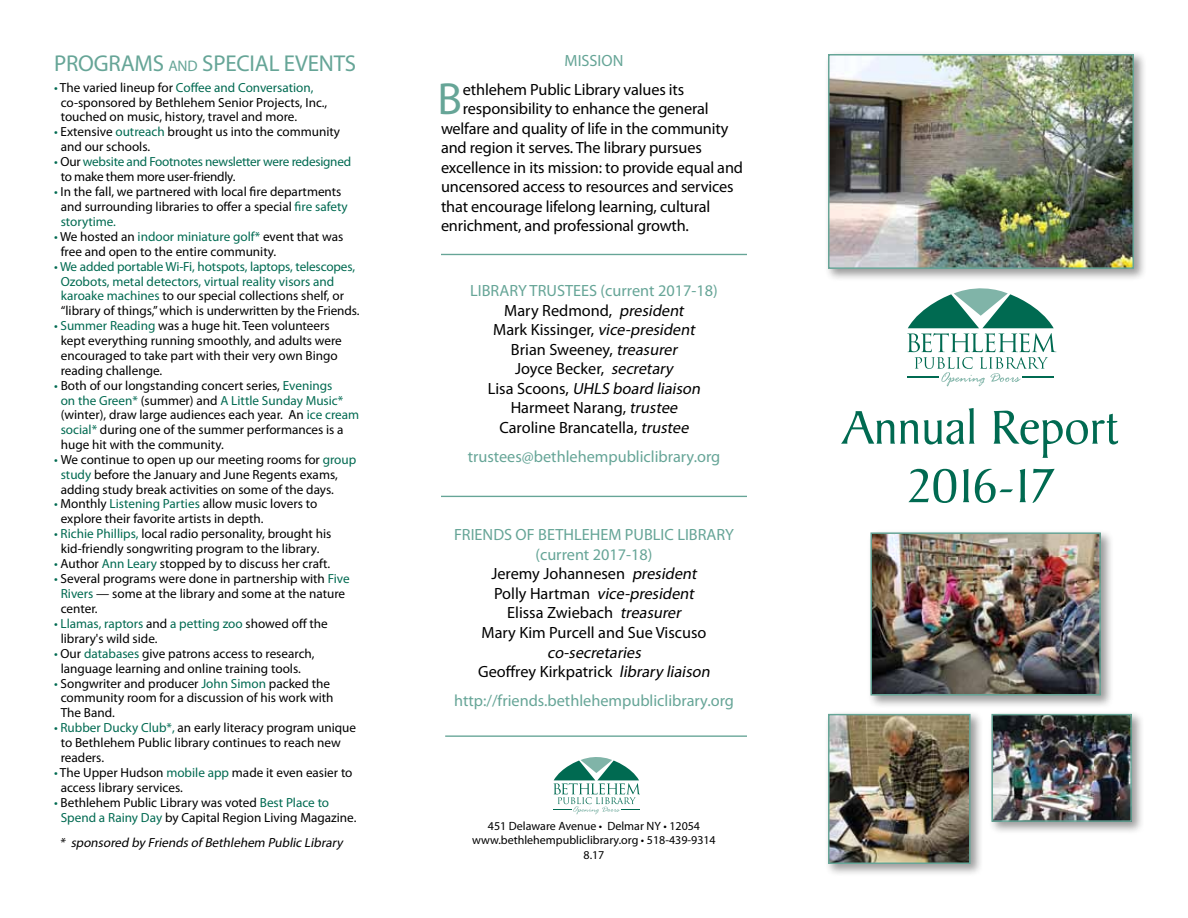
<style>
.page{position:relative;width:1188px;height:918px;background:#fff}
.page>*{position:absolute;margin:0;border:0;box-sizing:border-box;transform-origin:0 0}
.t1{font:51px/58.5px "Baker Signet";color:#006a51;text-align:center}
.t2{font:45.3px "Myriad Pro";color:#66a597}
.t3{font:22.95px "Myriad Pro";letter-spacing:-.01em;color:#66a597}
.t4{font:16.35px/19.5px "Myriad Pro";letter-spacing:-.01em;color:#000;text-align:center}
.t5{font:16.35px "Myriad Pro";color:#66a597}
.t6{font:italic 16.35px/19.5px "Myriad Pro";color:#000;text-align:center}
.t7{font:13.2px/14.9px "Myriad Pro";color:#000}
.t8{font:13.2px/14.9px "Myriad Pro";letter-spacing:-.01em;color:#006a51}
.t9{font:italic 13.2px "Myriad Pro";color:#000}
.t10{font:12px/14.4px "Myriad Pro";color:#000;text-align:center}
.s1{font-size:15.3px}
.s2{color:#006a51}
.s3{color:#000}
.s4{color:#66a597}
.s5{font-style:italic}
.s6{font-style:normal}
</style>
<div class="page">
<svg style="left:553px;top:757px;width:87px;height:57px"></svg>
<div style="left:825px;top:51px;width:322px;height:231px;background:#000;opacity:.4"></div>
<img style="left:831px;top:57px;width:300px;height:209px">
<div style="left:828px;top:54px;width:306px;height:215px;border:2px solid #66a597"></div>
<hr style="left:441px;top:496px;width:306px;height:1px;background:#66a597">
<svg style="left:907px;top:288px;width:149px;height:98px"></svg>
<hr style="left:908px;top:377px;width:31px;height:1px;background:#006a51">
<hr style="left:1023px;top:377px;width:31px;height:1px;background:#006a51">
<hr style="left:441px;top:254px;width:306px;height:1px;background:#66a597">
<hr style="left:445px;top:735px;width:302px;height:2px;background:#66a597">
<div style="left:867px;top:529px;width:247px;height:179px;background:#000;opacity:.4"></div>
<img style="left:873px;top:535px;width:225px;height:158px">
<div style="left:870px;top:532px;width:231px;height:164px;border:2px solid #66a597"></div>
<div style="left:825px;top:710px;width:158px;height:167px;background:#000;opacity:.4"></div>
<img style="left:831px;top:717px;width:137px;height:144px">
<div style="left:828px;top:714px;width:143px;height:150px;border:2px solid #66a597"></div>
<div style="left:988px;top:710px;width:157px;height:125px;background:#000;opacity:.4"></div>
<img style="left:994px;top:717px;width:135px;height:102px">
<div style="left:991px;top:714px;width:141px;height:108px;border:2px solid #66a597"></div>
<h3 class="t3" style="left:54px;top:49px;width:304px">PROGRAMS <span class="s1">AND</span> SPECIAL EVENTS</h3>
<p class="t7" style="left:61px;top:80px;width:268px;text-indent:-7px"><span class="s2">•</span> The varied lineup for <span class="s2">Coffee and Conversation, </span>co-sponsored by Bethlehem Senior Projects, Inc., touched on music, history, travel and more.</p>
<p class="t7" style="left:61px;top:124px;width:281px;text-indent:-7px"><span class="s2">•</span> Extensive <span class="s2">outreach</span> brought us into the community and our schools.</p>
<p class="t8" style="left:61px;top:154px;width:292px;text-indent:-7px">• <span class="s3">Our</span> website and Footnotes newsletter were redesigned <span class="s3">to make them more user-friendly.</span></p>
<p class="t7" style="left:61px;top:184px;width:289px;text-indent:-7px"><span class="s2">•</span> In the fall, we partnered with local fire departments and surrounding libraries to offer a special <span class="s2">fire safety storytime.</span></p>
<p class="t7" style="left:61px;top:229px;width:284px;text-indent:-7px"><span class="s2">•</span> We hosted an <span class="s2">indoor miniature golf*</span> event that was free and open to the entire community.</p>
<p class="t8" style="left:61px;top:259px;width:300px;text-indent:-7px">• We added portable Wi-Fi, hotspots, laptops, telescopes, Ozobots, metal detectors, virtual reality visors and karoake machines <span class="s3">to our special collections shelf, or “library of things,” which is underwritten by the Friends.</span></p>
<p class="t7" style="left:61px;top:318px;width:283px;text-indent:-7px"><span class="s2">• Summer Reading</span> was a huge hit. Teen volunteers kept everything running smoothly, and adults were encouraged to take part with their very own Bingo reading challenge.</p>
<p class="t7" style="left:61px;top:378px;width:300px;text-indent:-7px"><span class="s2">•</span> Both of our longstanding concert series, <span class="s2">Evenings<br>on the Green*</span> (summer) and <span class="s2">A Little Sunday Music* </span>(winter), draw large audiences each year. An <span class="s2">ice cream social*</span> during one of the summer performances is a huge hit with the community.</p>
<p class="t7" style="left:61px;top:452px;width:297px;text-indent:-7px"><span class="s2">•</span> We continue to open up our meeting rooms for <span class="s2">group study</span> before the January and June Regents exams, adding study break activities on some of the days.</p>
<p class="t7" style="left:61px;top:496px;width:258px;text-indent:-7px"><span class="s2">•</span> Monthly <span class="s2">Listening Parties</span> allow music lovers to explore their favorite artists in depth.</p>
<p class="t7" style="left:54px;top:526px;width:279px;text-align:center"><span class="s2">• Richie Phillips,</span> local radio personality, brought his kid-friendly songwriting program to the library.</p>
<p class="t7" style="left:54px;top:556px;width:278px"><span class="s2">•</span> Author <span class="s2">Ann Leary</span> stopped by to discuss her craft.</p>
<p class="t7" style="left:61px;top:571px;width:291px;text-indent:-7px"><span class="s2">•</span> Several programs were done in partnership with <span class="s2">Five<br>Rivers</span> — some at the library and some at the nature center.</p>
<p class="t7" style="left:61px;top:616px;width:269px;text-indent:-7px"><span class="s2">• Llamas, raptors</span> and <span class="s2">a petting zoo</span> showed off the library's wild side.</p>
<p class="t7" style="left:54px;top:646px;width:262px;text-align:center"><span class="s2">•</span> Our <span class="s2">databases</span> give patrons access to research, language learning and online training tools.</p>
<p class="t7" style="left:61px;top:675px;width:274px;text-indent:-7px"><span class="s2">•</span> Songwriter and producer <span class="s2">John Simon</span> packed the community room for a discussion of his work with<br>The Band.</p>
<p class="t7" style="left:61px;top:720px;width:297px;text-indent:-7px"><span class="s2">• Rubber Ducky Club*,</span> an early literacy program unique to Bethlehem Public library continues to reach new readers.</p>
<p class="t7" style="left:61px;top:765px;width:293px;text-indent:-7px"><span class="s2">•</span> The Upper Hudson <span class="s2">mobile app</span> made it even easier to access library services.</p>
<p class="t7" style="left:61px;top:795px;width:297px;text-indent:-7px"><span class="s2">•</span> Bethlehem Public Library was voted <span class="s2">Best Place to<br>Spend a Rainy Day</span> by Capital Region Living Magazine.</p>
<p class="t9" style="left:60px;top:835px;width:287px">* sponsored by Friends of Bethlehem Public Library</p>
<p class="t5" style="left:565px;top:51px;width:60px">MISSION</p>
<h2 class="t2" style="left:438px;top:71px;width:26px">B</h2>
<p class="t4" style="left:463px;top:79px;width:223px">ethlehem Public Library values its</p>
<p class="t4" style="left:463px;top:99px;width:247px">responsibility to enhance the general</p>
<p class="t4" style="left:441px;top:118px;width:289px">welfare and quality of life in the community</p>
<p class="t4" style="left:441px;top:138px;width:262px">and region it serves. The library pursues</p>
<p class="t4" style="left:441px;top:157px;width:304px">excellence in its mission: to provide equal and</p>
<p class="t4" style="left:441px;top:177px;width:294px">uncensored access to resources and services</p>
<p class="t4" style="left:441px;top:196px;width:271px">that encourage lifelong learning, cultural</p>
<p class="t4" style="left:441px;top:216px;width:250px">enrichment, and professional growth.</p>
<p class="t4" style="left:470px;top:281px;width:249px"><span class="s4">LIBRARY TRUSTEES (current 2017-18)<br></span>Mary Redmond, <span class="s5">president<br></span>M a r k K i s s i n g e r, <span class="s5">vice-president<br></span>Brian Sweeney, <span class="s5">treasurer<br></span>Joyce Becker, <span class="s5">secretary<br></span>L i s a S co o n s, <span class="s5">UHLS board liaison<br></span>Harmeet Narang, <span class="s5">trustee<br></span>Caroline Brancatella, <span class="s5">trustee</span></p>
<p class="t5" style="left:468px;top:446px;width:254px">trustees@bethlehempubliclibrary.org</p>
<p class="t4" style="left:454px;top:525px;width:281px"><span class="s4">FRIENDS OF BETHLEHEM PUBLIC LIBRARY (current 2017-18)<br></span>Jeremy Johannesen <span class="s5">president<br></span>P o l l y H a r t m a n <span class="s5">vice-president<br></span>Elissa Zwiebach <span class="s5">treasurer<br></span>Mary Kim Purcell and Sue Viscuso</p>
<p class="t6" style="left:478px;top:642px;width:237px">co-secretaries<br><span class="s6">Geoffrey Kirkpatrick</span> library liaison</p>
<p class="t5" style="left:454px;top:690px;width:281px">http://friends.bethlehempubliclibrary.org</p>
<p class="t10" style="left:472px;top:818px;width:245px">451 Delaware Avenue • Delmar NY • 12054 www.bethlehempubliclibrary.org • 518-439-9314<br>8.17</p>
<h1 class="t1" style="left:843px;top:400px;width:278px">Annual Report<br>2016-17</h1>
</div>
